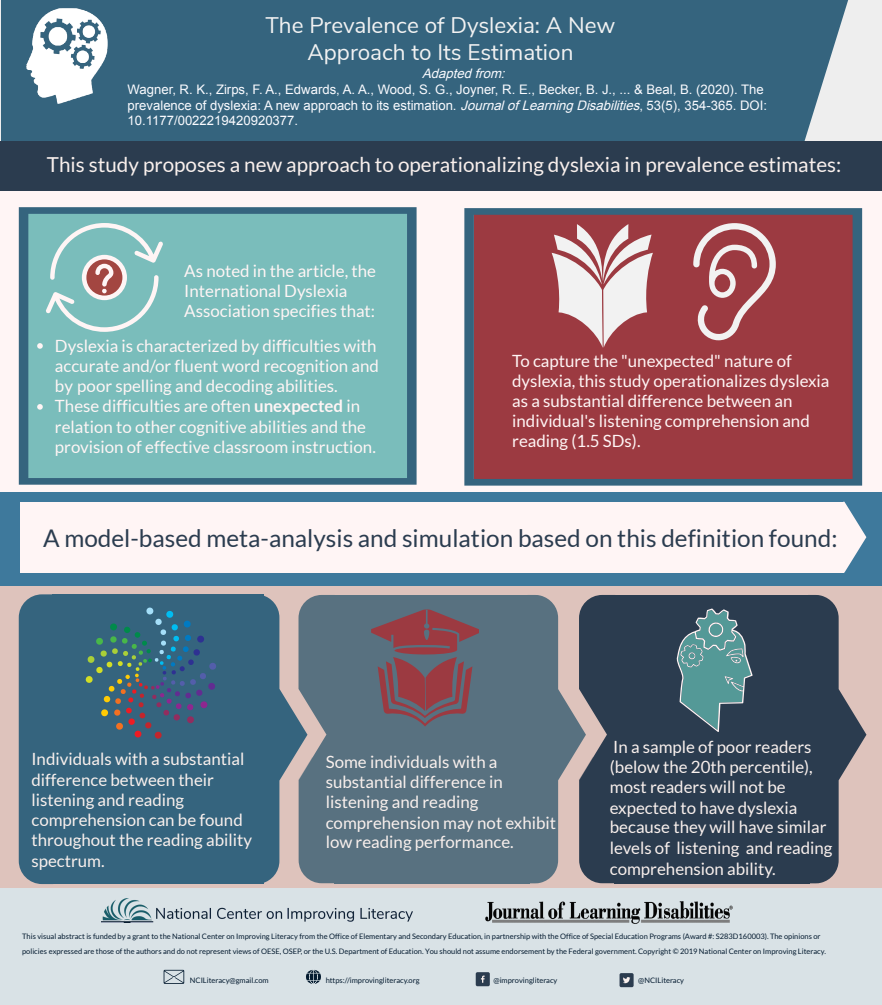
<style>
.page{position:relative;width:882px;height:1005px;background:#fff}
.page>*{position:absolute;margin:0;border:0;box-sizing:border-box;transform-origin:0 0}
.t1{font:24.38px "Lato";color:#2b3c4f}
.t2{font:22.5px/27.1px "Nunito Sans";color:#f2f2f2;text-align:center}
.t3{font:20.62px "Lato";color:#f9f0ed}
.t4{font:16.88px/20.1px "Lato";color:#fff5f5}
.t5{font:16.88px/20.2px "Lato";color:#f9f0ed}
.t6{font:13.12px/15.6px "Arial";color:#fafbff}
.t7{font:7.5px/15px "Lato";color:#041b30}
.s1{font-style:italic}
.s2{font-weight:700}
</style>
<div class="page">
<div style="left:0;top:0;width:881px;height:142px;background:#eee"></div>
<div style="left:9px;top:0;width:768px;height:142px;background:#35647e"></div>
<div style="left:0;top:142px;width:881px;height:350px;background:#fff5f5"></div>
<div style="left:0;top:586px;width:881px;height:303px;background:#dec3bc"></div>
<div style="left:52px;top:594px;width:211px;height:290px;background:#35647e"></div>
<div style="left:0;top:889px;width:881px;height:116px;background:#d9e2e6"></div>
<div style="left:614px;top:595px;width:195px;height:288px;background:#2b3c4f"></div>
<svg style="left:809px;top:595px;width:57px;height:288px"></svg>
<div style="left:0;top:492px;width:881px;height:94px;background:#3e799c"></div>
<hr style="left:21px;top:502px;width:1px;height:71px;background:#fff5f5">
<div style="left:22px;top:502px;width:821px;height:71px;background:#fff5f5"></div>
<div style="left:1px;top:0;width:9px;height:142px;background:#35647e"></div>
<img style="left:26px;top:8px;width:81px;height:96px">
<svg style="left:775px;top:0;width:73px;height:142px"></svg>
<div style="left:0;top:142px;width:881px;height:49px;background:#2b3c4f"></div>
<svg style="left:464px;top:208px;width:398px;height:278px;background:#903f48"></svg>
<svg style="left:19px;top:207px;width:397px;height:278px;background:#72b3b4"></svg>
<svg style="left:37px;top:343px;width:6px;height:6px"></svg>
<svg style="left:37px;top:404px;width:6px;height:6px"></svg>
<svg style="left:46px;top:223px;width:117px;height:109px"></svg>
<svg style="left:843px;top:502px;width:23px;height:71px"></svg>
<svg style="left:551px;top:224px;width:101px;height:124px"></svg>
<svg style="left:693px;top:223px;width:82px;height:117px"></svg>
<div style="left:334px;top:595px;width:195px;height:288px;background:#587180"></div>
<svg style="left:263px;top:595px;width:71px;height:288px"></svg>
<svg style="left:529px;top:595px;width:85px;height:288px"></svg>
<div style="left:19px;top:594px;width:33px;height:290px;background:#35647e"></div>
<svg style="left:85px;top:607px;width:131px;height:132px"></svg>
<svg style="left:371px;top:609px;width:108px;height:118px"></svg>
<svg style="left:676px;top:608px;width:76px;height:124px"></svg>
<img style="left:102px;top:898px;width:310px;height:24px">
<img style="left:485px;top:901px;width:248px;height:23px">
<svg style="left:164px;top:970px;width:20px;height:14px"></svg>
<svg style="left:306px;top:970px;width:15px;height:14px"></svg>
<div style="left:475px;top:972px;width:14px;height:14px;background:#2b3c4f;border-radius:2px"></div>
<svg style="left:481px;top:976px;width:3px;height:7px"></svg>
<div style="left:619px;top:973px;width:14px;height:14px;background:#2b3c4f;border-radius:2px"></div>
<svg style="left:623px;top:977px;width:7px;height:6px"></svg>
<h1 class="t2" style="left:265px;top:12px;width:351px">The Prevalence of Dyslexia: A New<br>Approach to Its Estimation</h1>
<p class="t6" style="left:128px;top:65px;width:640px;text-indent:294px"><span class="s1">Adapted from:<br></span>Wagner, R. K., Zirps, F. A., Edwards, A. A., Wood, S. G., Joyner, R. E., Becker, B. J., ... &amp; Beal, B. (2020). The prevalence of dyslexia: A new approach to its estimation. <span class="s1">Journalof Learning Disabilities</span>, 53(5), 354-365. DOI:<br>10.1177/0022219420920377.</p>
<p class="t3" style="left:47px;top:151px;width:796px">This study proposes a new approach to operationalizing dyslexia in prevalence estimates:</p>
<p class="t4" style="left:184px;top:260px;width:193px">As noted in the article, the<br>International Dyslexia<br>Association specifies that:</p>
<p class="t4" style="left:55px;top:335px;width:325px">Dyslexia is characterized by difficulties with accurate and/or fluent word recognition and by poor spelling and decoding abilities.<br>These difficulties are often <span class="s2">unexpected</span> in relation to other cognitive abilities and the provision of effective classroom instruction.</p>
<p class="t4" style="left:512px;top:350px;width:318px">To capture the "unexpected" nature of dyslexia, this study operationalizes dyslexia as a substantial difference between an individual's listening comprehension and reading (1.5 SDs).</p>
<p class="t1" style="left:43px;top:523px;width:795px">A model-based meta-analysis and simulation based on this definition found:</p>
<p class="t5" style="left:31px;top:749px;width:222px">Individuals with a substantial difference between their listening and reading comprehension can be found throughout the reading ability spectrum.</p>
<p class="t5" style="left:326px;top:751px;width:232px">Some individuals with a substantial difference in listening and reading comprehension may not exhibit low reading performance.</p>
<p class="t5" style="left:609px;top:736px;width:224px">In a sample of poor readers (below the 20th percentile), most readers will not be expected to have dyslexia because they will have similar levels of listening and reading comprehension ability.</p>
<p class="t7" style="left:22px;top:929px;width:805px">This visual abstract is funded by a grant to the National Center on Improving Literacy from the Office of Elementary and Secondary Education, in partnership with the Office of Special Education Programs (Award #: S283D160003). The opinions or policies expressed are those of the authors and do not represent views of OESE, OSEP, or the U.S. Department of Education. You should not assume endorsement by the Federal government. Copyright © 2019 National Center on Improving Literacy.</p>
<p class="t7" style="left:190px;top:972px;width:80px">NCILiteracy@gmail.com</p>
<p class="t7" style="left:325px;top:972px;width:95px">https://improvingliteracy.org</p>
<p class="t7" style="left:493px;top:972px;width:65px">@improvingliteracy</p>
<p class="t7" style="left:638px;top:973px;width:47px">@NCILiteracy</p>
</div>
